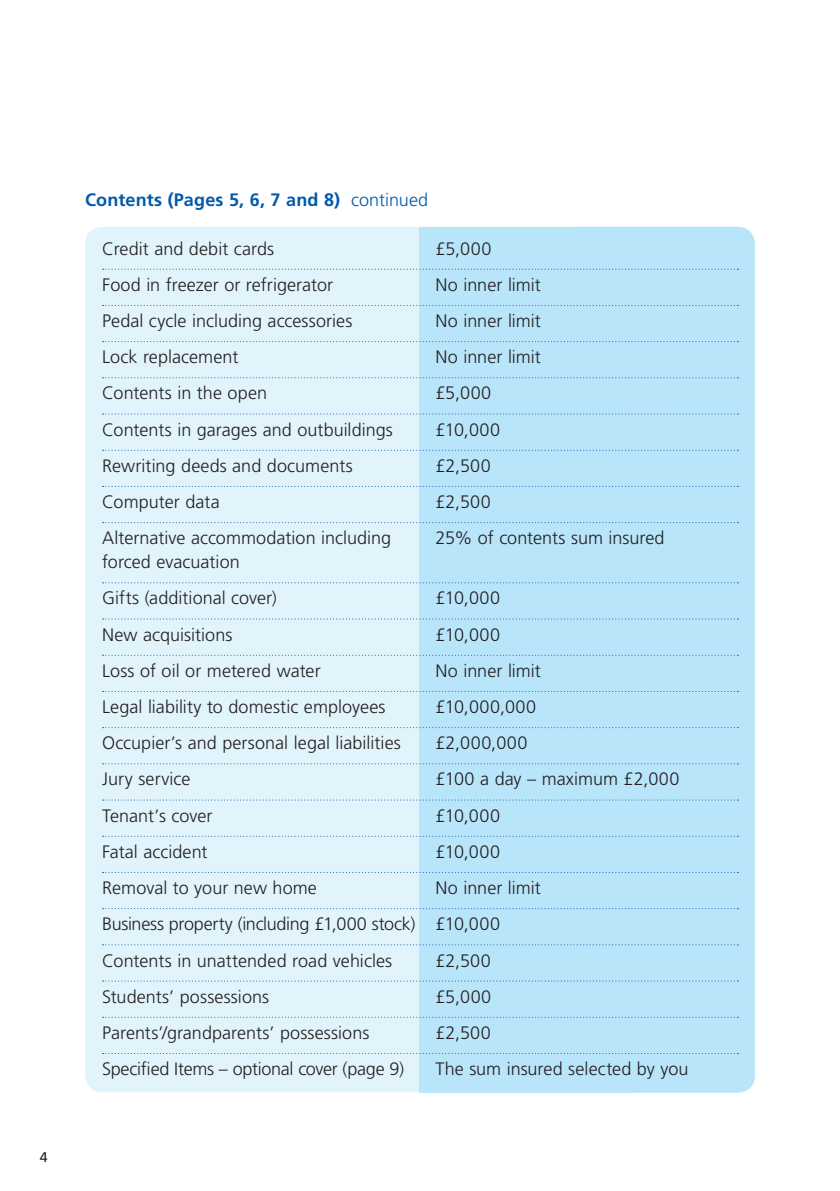
<style>
.page{position:relative;width:840px;height:1191px;background:#fff}
.page>*{position:absolute;margin:0;border:0;box-sizing:border-box;transform-origin:0 0}
.t1{font:300 18px/36.2px "Frutiger LT Std";color:#231f20}
.t2{font:700 18px "Frutiger LT Std";letter-spacing:.01em;color:#015aaa}
.t3{font:14px "Frutiger LT Std";color:#231f20}
.s1{font-weight:300}
</style>
<div class="page">
<div style="left:85px;top:227px;width:669px;height:865px;background:#e1f4fc;border-radius:17px"></div>
<div style="left:419px;top:227px;width:213px;height:865px;background:#b9e5fa"></div>
<div style="left:559px;top:227px;width:195px;height:865px;background:#b9e5fa;border-radius:17px"></div>
<svg style="left:103px;top:269px;width:635px;height:1px"></svg>
<svg style="left:103px;top:305px;width:635px;height:1px"></svg>
<svg style="left:103px;top:341px;width:635px;height:1px"></svg>
<svg style="left:103px;top:377px;width:635px;height:1px"></svg>
<svg style="left:103px;top:413px;width:635px;height:1px"></svg>
<svg style="left:103px;top:450px;width:635px;height:1px"></svg>
<svg style="left:103px;top:486px;width:635px;height:1px"></svg>
<svg style="left:103px;top:522px;width:635px;height:1px"></svg>
<svg style="left:103px;top:582px;width:635px;height:1px"></svg>
<svg style="left:103px;top:618px;width:635px;height:1px"></svg>
<svg style="left:103px;top:655px;width:635px;height:1px"></svg>
<svg style="left:103px;top:691px;width:635px;height:1px"></svg>
<svg style="left:103px;top:727px;width:635px;height:1px"></svg>
<svg style="left:103px;top:763px;width:635px;height:1px"></svg>
<svg style="left:103px;top:799px;width:635px;height:1px"></svg>
<svg style="left:103px;top:835px;width:635px;height:1px"></svg>
<svg style="left:103px;top:872px;width:635px;height:1px"></svg>
<svg style="left:103px;top:908px;width:635px;height:1px"></svg>
<svg style="left:103px;top:944px;width:635px;height:1px"></svg>
<svg style="left:103px;top:980px;width:635px;height:1px"></svg>
<svg style="left:103px;top:1016px;width:635px;height:1px"></svg>
<svg style="left:103px;top:1053px;width:635px;height:1px"></svg>
<p class="t3" style="left:40px;top:1148px;width:9px">4</p>
<p class="t2" style="left:85px;top:190px;width:344px">Contents (Pages 5, 6, 7 and 8) <span class="s1">continued</span></p>
<p class="t1" style="left:102px;top:230px;width:173px">Credit and debit cards</p>
<p class="t1" style="left:435px;top:230px;width:57px">£5,000</p>
<p class="t1" style="left:102px;top:267px;width:232px">Food in freezer or refrigerator</p>
<p class="t1" style="left:435px;top:267px;width:107px">No inner limit</p>
<p class="t1" style="left:102px;top:303px;width:252px">Pedal cycle including accessories</p>
<p class="t1" style="left:435px;top:303px;width:107px">No inner limit</p>
<p class="t1" style="left:102px;top:339px;width:138px">Lock replacement</p>
<p class="t1" style="left:435px;top:339px;width:107px">No inner limit</p>
<p class="t1" style="left:102px;top:375px;width:166px">Contents in the open</p>
<p class="t1" style="left:435px;top:375px;width:57px">£5,000</p>
<p class="t1" style="left:102px;top:411px;width:292px">Contents in garages and outbuildings</p>
<p class="t1" style="left:435px;top:411px;width:66px">£10,000</p>
<p class="t1" style="left:102px;top:448px;width:252px">Rewriting deeds and documents</p>
<p class="t1" style="left:435px;top:448px;width:57px">£2,500</p>
<p class="t1" style="left:102px;top:484px;width:119px">Computer data</p>
<p class="t1" style="left:435px;top:484px;width:57px">£2,500</p>
<p class="t1" style="left:102px;top:520px;width:290px">Alternative accommodation including</p>
<p class="t1" style="left:435px;top:520px;width:230px">25% of contents sum insured</p>
<p class="t1" style="left:102px;top:544px;width:176px">forced evacuation<br>Gifts (additional cover)</p>
<p class="t1" style="left:435px;top:580px;width:66px">£10,000</p>
<p class="t1" style="left:102px;top:616px;width:132px">New acquisitions</p>
<p class="t1" style="left:435px;top:616px;width:66px">£10,000</p>
<p class="t1" style="left:102px;top:653px;width:220px">Loss of oil or metered water</p>
<p class="t1" style="left:435px;top:653px;width:107px">No inner limit</p>
<p class="t1" style="left:102px;top:689px;width:285px">Legal liability to domestic employees</p>
<p class="t1" style="left:435px;top:689px;width:102px">£10,000,000</p>
<p class="t1" style="left:102px;top:725px;width:300px">Occupier’s and personal legal liabilities</p>
<p class="t1" style="left:435px;top:725px;width:93px">£2,000,000</p>
<p class="t1" style="left:102px;top:761px;width:90px">Jury service</p>
<p class="t1" style="left:435px;top:761px;width:245px">£100 a day – maximum £2,000</p>
<p class="t1" style="left:102px;top:797px;width:112px">Tenant’s cover</p>
<p class="t1" style="left:435px;top:797px;width:66px">£10,000</p>
<p class="t1" style="left:102px;top:834px;width:107px">Fatal accident</p>
<p class="t1" style="left:435px;top:834px;width:66px">£10,000</p>
<p class="t1" style="left:102px;top:870px;width:216px">Removal to your new home</p>
<p class="t1" style="left:102px;top:870px;width:440px;text-indent:333px">No inner limit<br>Business property (including £1,000 stock) £10,000<br>Contents in unattended road vehicles</p>
<p class="t1" style="left:435px;top:942px;width:57px">£2,500</p>
<p class="t1" style="left:102px;top:978px;width:168px">Students’ possessions</p>
<p class="t1" style="left:435px;top:978px;width:57px">£5,000</p>
<p class="t1" style="left:102px;top:1014px;width:268px">Parents’/grandparents’ possessions</p>
<p class="t1" style="left:435px;top:1014px;width:57px">£2,500</p>
<p class="t1" style="left:102px;top:1051px;width:303px">Specified Items – optional cover (page 9)</p>
<p class="t1" style="left:435px;top:1051px;width:254px">The sum insured selected by you</p>
</div>
